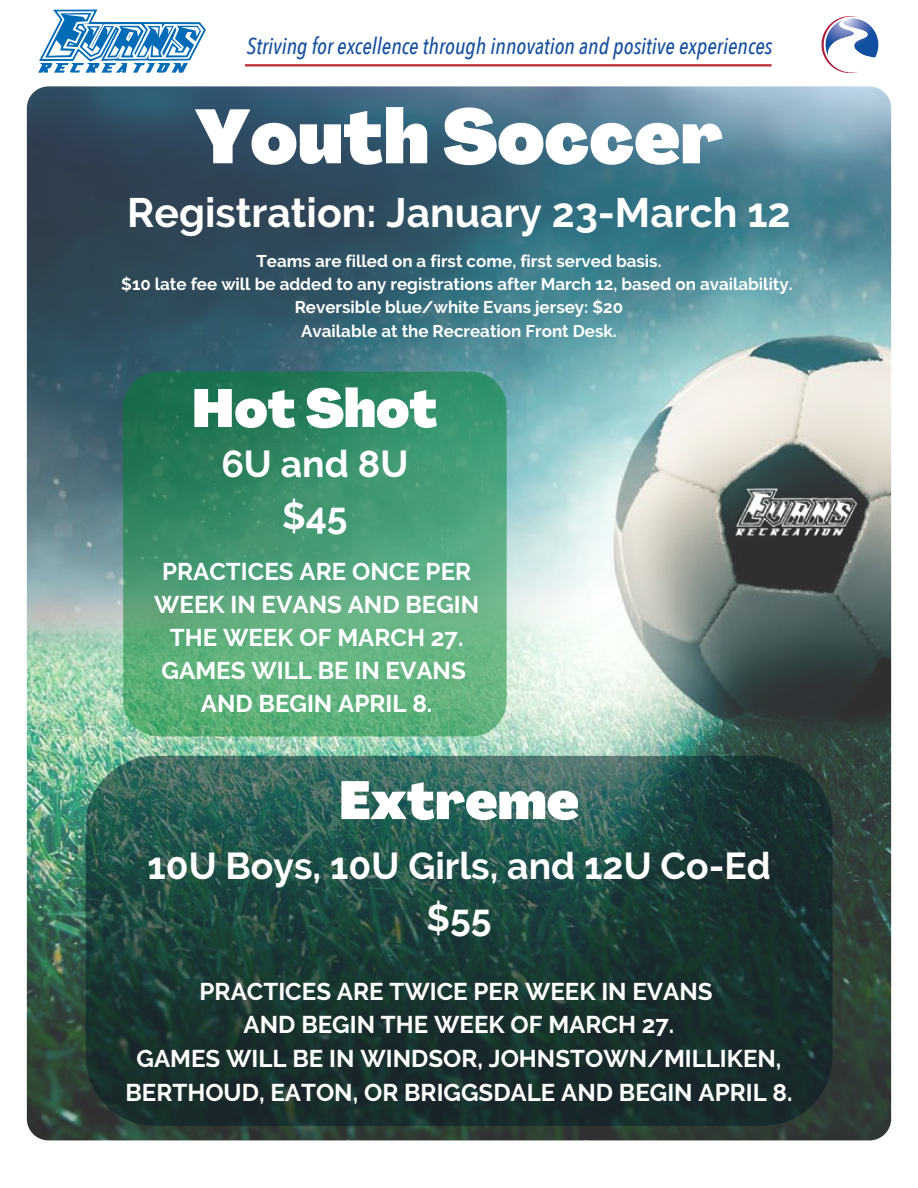
<style>
.page{position:relative;width:918px;height:1188px;background:#fff}
.page>*{position:absolute;margin:0;border:0;box-sizing:border-box;transform-origin:0 0}
.t1{font:900 74.85px "Agrandir";color:#fff}
.t2{font:900 52.8px "Agrandir";color:#fff}
.t3{font:900 52.65px "Agrandir";color:#fff}
.t4{font:700 40.95px "Raleway";color:#fff}
.t5{font:700 37.35px/51.9px "Raleway";color:#fff;text-align:center}
.t6{font:700 24.15px/32.8px "Raleway";color:#fff;text-align:center}
.t7{font:italic 500 22.95px "Avenir Next Condensed";color:#18519e;scale:.96 1}
.t8{font:700 16.95px/23.2px "Raleway";color:#fff;text-align:center}
</style>
<div class="page">
<img style="left:27px;top:86px;width:864px;height:1054px">
<svg style="left:86px;top:756px;width:746px;height:370px;background:#1f403c"></svg>
<svg style="left:123px;top:372px;width:384px;height:364px;background:#499d73"></svg>
<img style="left:730px;top:481px;width:130px;height:62px">
<svg style="left:821px;top:16px;width:58px;height:57px"></svg>
<svg style="left:38px;top:10px;width:168px;height:63px"></svg>
<hr style="left:245px;top:64px;width:527px;height:2px;background:#b8292f">
<p class="t7" style="left:247px;top:32px;width:549px">Striving for excellence through innovation and positive experiences</p>
<h1 class="t1" style="left:195px;top:89px;width:530px">Youth Soccer</h1>
<h3 class="t4" style="left:127px;top:189px;width:665px">Registration: January 23-March 12</h3>
<p class="t8" style="left:121px;top:249px;width:673px">Teams are filled on a first come, first served basis.<br>$10 late fee will be added to any registrations after March 12, based on availability.<br>Reversible blue/white Evans jersey: $20<br>Available at the Recreation Front Desk.</p>
<h2 class="t2" style="left:192px;top:375px;width:248px">Hot Shot</h2>
<h3 class="t5" style="left:221px;top:438px;width:188px">6U and 8U $45</h3>
<p class="t6" style="left:154px;top:556px;width:327px">PRACTICES ARE ONCE PER<br>WEEK IN EVANS AND BEGIN<br>THE WEEK OF MARCH 27.<br>GAMES WILL BE IN EVANS<br>AND BEGIN APRIL 8.</p>
<h3 class="t3" style="left:339px;top:767px;width:242px">Extreme</h3>
<h3 class="t5" style="left:147px;top:840px;width:625px">10U Boys, 10U Girls, and 12U Co-Ed $55</h3>
<p class="t6" style="left:125px;top:974px;width:669px;line-height:33.6px">PRACTICES ARE TWICE PER WEEK IN EVANS<br>AND BEGIN THE WEEK OF MARCH 27.<br>GAMES WILL BE IN WINDSOR, JOHNSTOWN/MILLIKEN, BERTHOUD, EATON, OR BRIGGSDALE AND BEGIN APRIL 8.</p>
</div>
